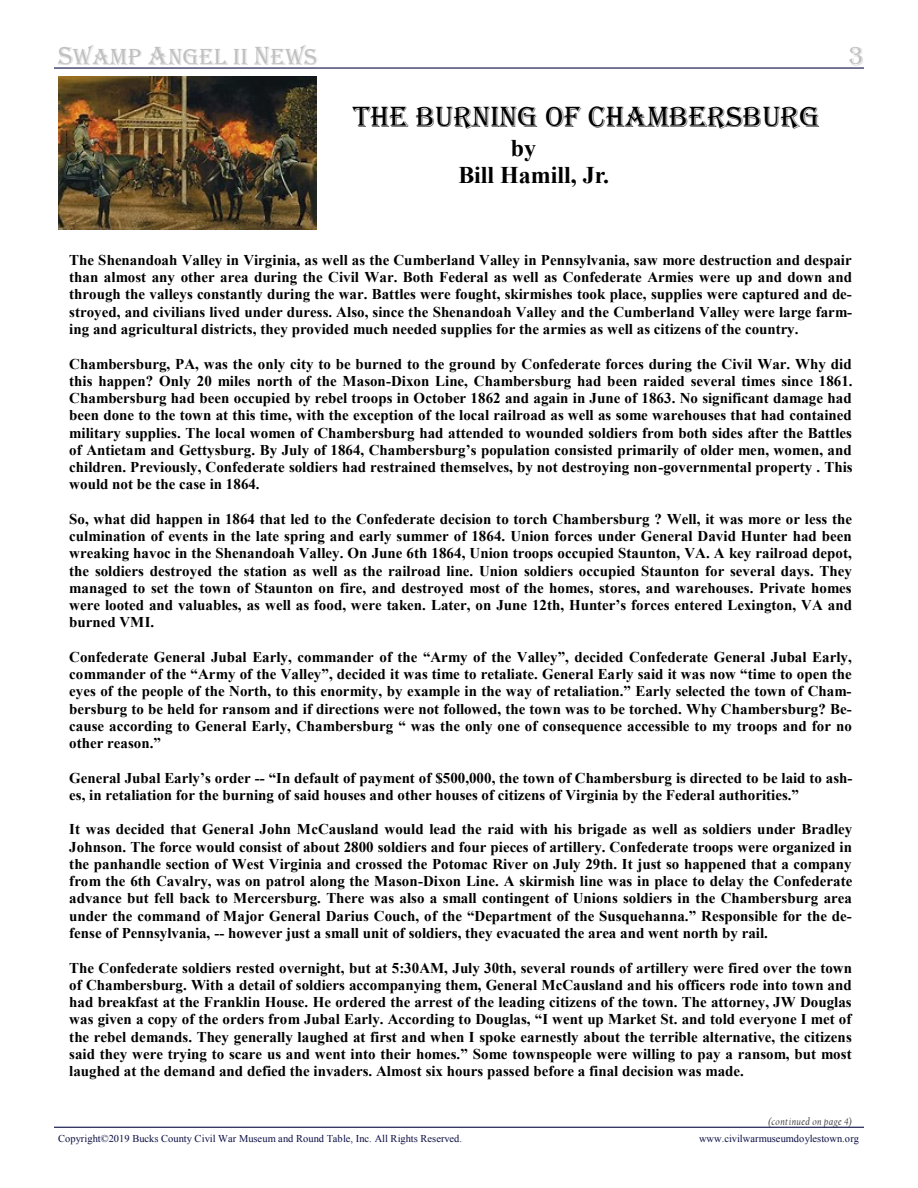
<style>
.page{position:relative;width:918px;height:1188px;background:#fff}
.page>*{position:absolute;margin:0;border:0;box-sizing:border-box;transform-origin:0 0}
.t1{font:30px "Algerian";color:#000}
.t2{font:27px "Algerian";color:#c0c0c0}
.t3{font:24px "Algerian";color:#c0c0c0}
.t4{font:700 24px/27.8px "Times New Roman";color:#000}
.t5{font:700 15px/17.2px "Times New Roman";color:#000;text-align:justify}
.t6{font:10.5px "Times New Roman";color:#0b0e43}
.t7{font:italic 10.5px "Californian FB";letter-spacing:.04em;color:#333}
.s1{font-size:27px}
</style>
<div class="page">
<hr style="left:54px;top:67px;width:810px;height:2px;background:#0b0e43">
<hr style="left:54px;top:1127px;width:810px;height:1px;background:#0b0e43">
<img style="left:58px;top:76px;width:258px;height:153px">
<p class="t3" style="left:58px;top:43px;width:261px"><span class="s1">S</span>WAMP <span class="s1">A</span>NGEL II <span class="s1">N</span>EWS</p>
<p class="t2" style="left:848px;top:41px;width:18px">3</p>
<p class="t1" style="left:353px;top:100px;width:468px">THE BURNING OF CHAMBERSBURG</p>
<p class="t4" style="left:458px;top:133px;width:152px;text-indent:52px">by<br>Bill Hamill, Jr.</p>
<p class="t5" style="left:69px;top:251px;width:784px">The Shenandoah Valley in Virginia, as well as the Cumberland Valley in Pennsylvania, saw more destruction and despair than almost any other area during the Civil War. Both Federal as well as Confederate Armies were up and down and through the valleys constantly during the war. Battles were fought, skirmishes took place, supplies were captured and de&shy;stroyed, and civilians lived under duress. Also, since the Shenandoah Valley and the Cumberland Valley were large farm&shy;ing and agricultural districts, they provided much needed supplies for the armies as well as citizens of the country.</p>
<p class="t5" style="left:69px;top:355px;width:785px">Chambersburg, PA, was the only city to be burned to the ground by Confederate forces during the Civil War. Why did this happen? Only 20 miles north of the Mason-Dixon Line, Chambersburg had been raided several times since 1861.<br>Chambersburg had been occupied by rebel troops in October 1862 and again in June of 1863. No significant damage had been done to the town at this time, with the exception of the local railroad as well as some warehouses that had contained military supplies. The local women of Chambersburg had attended to wounded soldiers from both sides after the Battles of Antietam and Gettysburg. By July of 1864, Chambersburg’s population consisted primarily of older men, women, and children. Previously, Confederate soldiers had restrained themselves, by not destroying non-governmental property . This would not be the case in 1864.</p>
<p class="t5" style="left:69px;top:510px;width:784px">So, what did happen in 1864 that led to the Confederate decision to torch Chambersburg ? Well, it was more or less the culmination of events in the late spring and early summer of 1864. Union forces under General David Hunter had been wreaking havoc in the Shenandoah Valley. On June 6th 1864, Union troops occupied Staunton, VA. A key railroad depot, the soldiers destroyed the station as well as the railroad line. Union soldiers occupied Staunton for several days. They managed to set the town of Staunton on fire, and destroyed most of the homes, stores, and warehouses. Private homes were looted and valuables, as well as food, were taken. Later, on June 12th, Hunter’s forces entered Lexington, VA and burned VMI.</p>
<p class="t5" style="left:69px;top:648px;width:784px">Confederate General Jubal Early, commander of the “Army of the Valley”, decided Confederate General Jubal Early, commander of the “Army of the Valley”, decided it was time to retaliate. General Early said it was now “time to open the eyes of the people of the North, to this enormity, by example in the way of retaliation.” Early selected the town of Cham&shy;bersburg to be held for ransom and if directions were not followed, the town was to be torched. Why Chambersburg? Be&shy;cause according to General Early, Chambersburg “ was the only one of consequence accessible to my troops and for no other reason.”</p>
<p class="t5" style="left:69px;top:769px;width:785px">General Jubal Early’s order -- “In default of payment of $500,000, the town of Chambersburg is directed to be laid to ash&shy;es, in retaliation for the burning of said houses and other houses of citizens of Virginia by the Federal authorities.”</p>
<p class="t5" style="left:69px;top:820px;width:785px">It was decided that General John McCausland would lead the raid with his brigade as well as soldiers under Bradley Johnson. The force would consist of about 2800 soldiers and four pieces of artillery. Confederate troops were organized in the panhandle section of West Virginia and crossed the Potomac River on July 29th. It just so happened that a company from the 6th Cavalry, was on patrol along the Mason-Dixon Line. A skirmish line was in place to delay the Confederate advance but fell back to Mercersburg. There was also a small contingent of Unions soldiers in the Chambersburg area under the command of Major General Darius Couch, of the “Department of the Susquehanna.” Responsible for the de&shy;fense of Pennsylvania, -- however just a small unit of soldiers, they evacuated the area and went north by rail.</p>
<p class="t5" style="left:69px;top:959px;width:784px">The Confederate soldiers rested overnight, but at 5:30AM, July 30th, several rounds of artillery were fired over the town of Chambersburg. With a detail of soldiers accompanying them, General McCausland and his officers rode into town and had breakfast at the Franklin House. He ordered the arrest of the leading citizens of the town. The attorney, JW Douglas was given a copy of the orders from Jubal Early. According to Douglas, “I went up Market St. and told everyone I met of the rebel demands. They generally laughed at first and when I spoke earnestly about the terrible alternative, the citizens said they were trying to scare us and went into their homes.” Some townspeople were willing to pay a ransom, but most laughed at the demand and defied the invaders. Almost six hours passed before a final decision was made.</p>
<p class="t7" style="left:768px;top:1116px;width:86px">(continued on page 4)</p>
<p class="t6" style="left:58px;top:1131px;width:405px">Copyright©2019 Bucks County Civil War Museum and Round Table, Inc. All Rights Reserved.</p>
<p class="t6" style="left:699px;top:1131px;width:162px">www.civilwarmuseumdoylestown.org</p>
</div>
